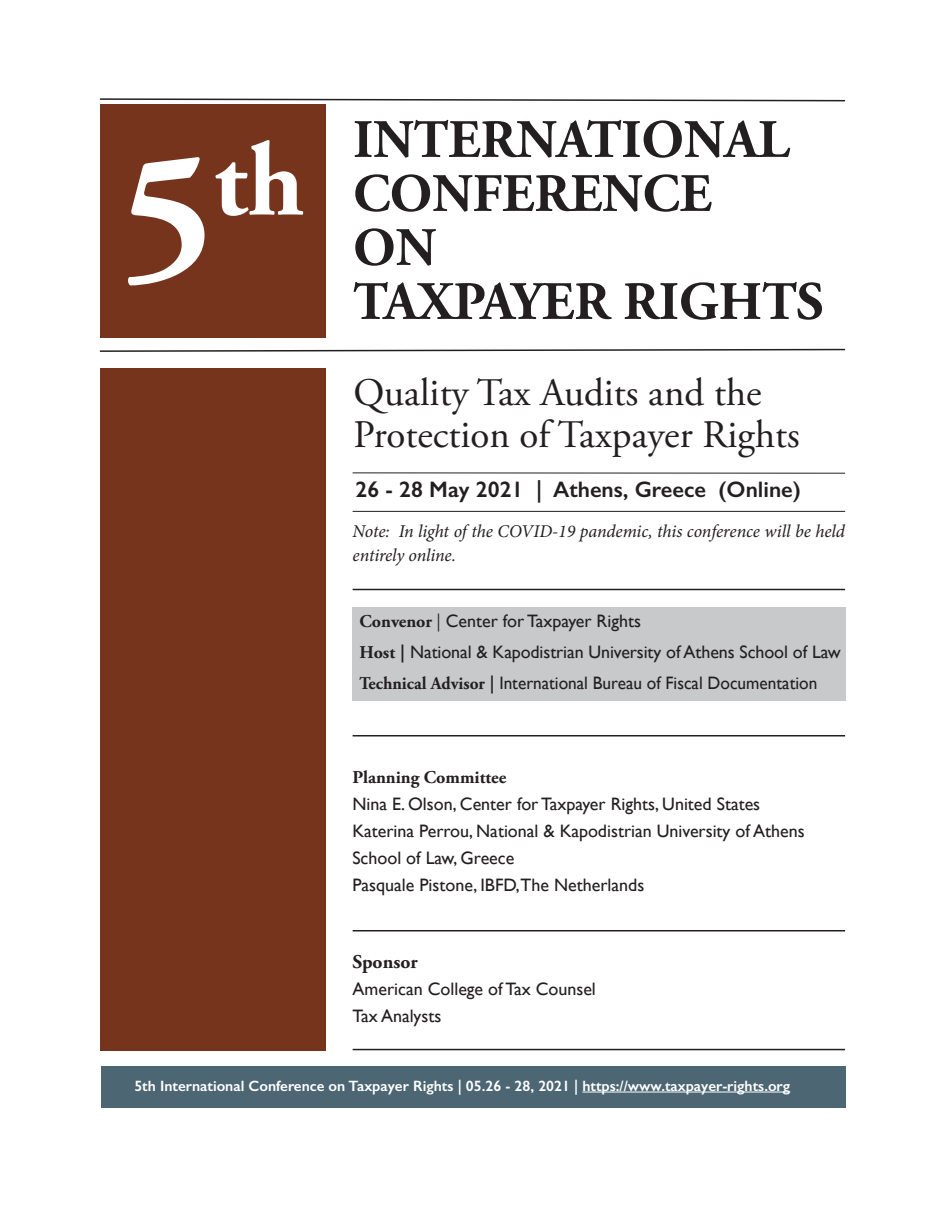
<style>
.page{position:relative;width:945px;height:1215px;background:#fff}
.page>*{position:absolute;margin:0;border:0;box-sizing:border-box;transform-origin:0 0}
.t1{font:700 178.5px "Adobe Garamond Pro";color:#fff}
.t2{font:700 104.1px "Adobe Garamond Pro";color:#fff}
.t3{font:700 54px/54px "Adobe Garamond Pro";color:#231f20}
.t4{font:39px/42px "Adobe Garamond Pro";color:#231f20}
.t5{font:600 22.5px "Gill Sans";color:#231f20}
.t6{font:700 19.5px "Adobe Garamond Pro";color:#231f20}
.t7{font:18px/27px "Gill Sans";color:#231f20}
.t8{font:italic 18px/24px "Minion Pro";letter-spacing:-.01em;color:#231f20}
.t9{font:700 18px "Adobe Garamond Pro";color:#231f20}
.t10{font:600 15px "Gill Sans";color:#fff}
.s1{font-family:"Adobe Garamond Pro";font-weight:700}
.s2{font-family:"Adobe Garamond Pro"}
.s3{font-weight:600}
</style>
<div class="page">
<div style="left:353px;top:608px;width:493px;height:31px;background:#c8c9cb"></div>
<div style="left:353px;top:638px;width:493px;height:32px;background:#c8c9cb"></div>
<div style="left:353px;top:669px;width:493px;height:32px;background:#c8c9cb"></div>
<div style="left:100px;top:104px;width:226px;height:234px;background:#77341d"></div>
<svg style="left:99px;top:348px;width:747px;height:4px"></svg>
<svg style="left:99px;top:98px;width:747px;height:4px"></svg>
<hr style="left:353px;top:511px;width:492px;height:1px;background:#231f20">
<hr style="left:353px;top:472px;width:492px;height:2px;background:#231f20">
<div style="left:100px;top:368px;width:226px;height:682px;background:#77341d"></div>
<div style="left:101px;top:1066px;width:745px;height:42px;background:#4d6674"></div>
<hr style="left:582px;top:1092px;width:208px;height:1px;background:#fff">
<hr style="left:353px;top:735px;width:492px;height:1px;background:#231f20">
<hr style="left:353px;top:930px;width:492px;height:2px;background:#231f20">
<hr style="left:353px;top:1049px;width:492px;height:1px;background:#231f20">
<hr style="left:353px;top:589px;width:492px;height:1px;background:#231f20">
<h1 class="t1" style="left:121px;top:113px;width:94px">5</h1>
<h2 class="t2" style="left:214px;top:121px;width:92px">th</h2>
<h3 class="t3" style="left:353px;top:114px;width:438px">INTERNATIONAL<br>CONFERENCE<br>ON</h3>
<h3 class="t3" style="left:353px;top:276px;width:472px">TAXPAYER RIGHTS</h3>
<h3 class="t4" style="left:354px;top:373px;width:448px">Quality Tax Audits and the<br>Protection of Taxpayer Rights</h3>
<p class="t5" style="left:356px;top:476px;width:447px">26 - 28 May 2021 | Athens, Greece (Online)</p>
<p class="t8" style="left:353px;top:519px;width:494px">Note: In light of the COVID-19 pandemic, this conference will be held entirely online.</p>
<p class="t7" style="left:360px;top:606px;width:483px;line-height:30.8px"><span class="s1">Convenor</span> <span class="s2">|</span> Center for Taxpayer Rights<br><span class="s1">Host</span> <span class="s3">|</span> National &amp; Kapodistrian University of Athens School of Law<br><span class="s1">Technical Advisor</span> <span class="s3">|</span> International Bureau of Fiscal Documentation</p>
<p class="t9" style="left:352px;top:766px;width:156px">Planning Committee</p>
<p class="t7" style="left:352px;top:790px;width:454px">Nina E. Olson, Center for Taxpayer Rights, United States Katerina Perrou, National &amp; Kapodistrian University of Athens School of Law, Greece<br>Pasquale Pistone, IBFD,The Netherlands</p>
<p class="t6" style="left:353px;top:950px;width:67px">Sponsor</p>
<p class="t7" style="left:353px;top:975px;width:245px">American College of Tax Counsel<br>Tax Analysts</p>
<p class="t10" style="left:134px;top:1077px;width:657px">5th International Conference on Taxpayer Rights | 05.26 - 28, 2021 | https://www.taxpayer-rights.org</p>
</div>
